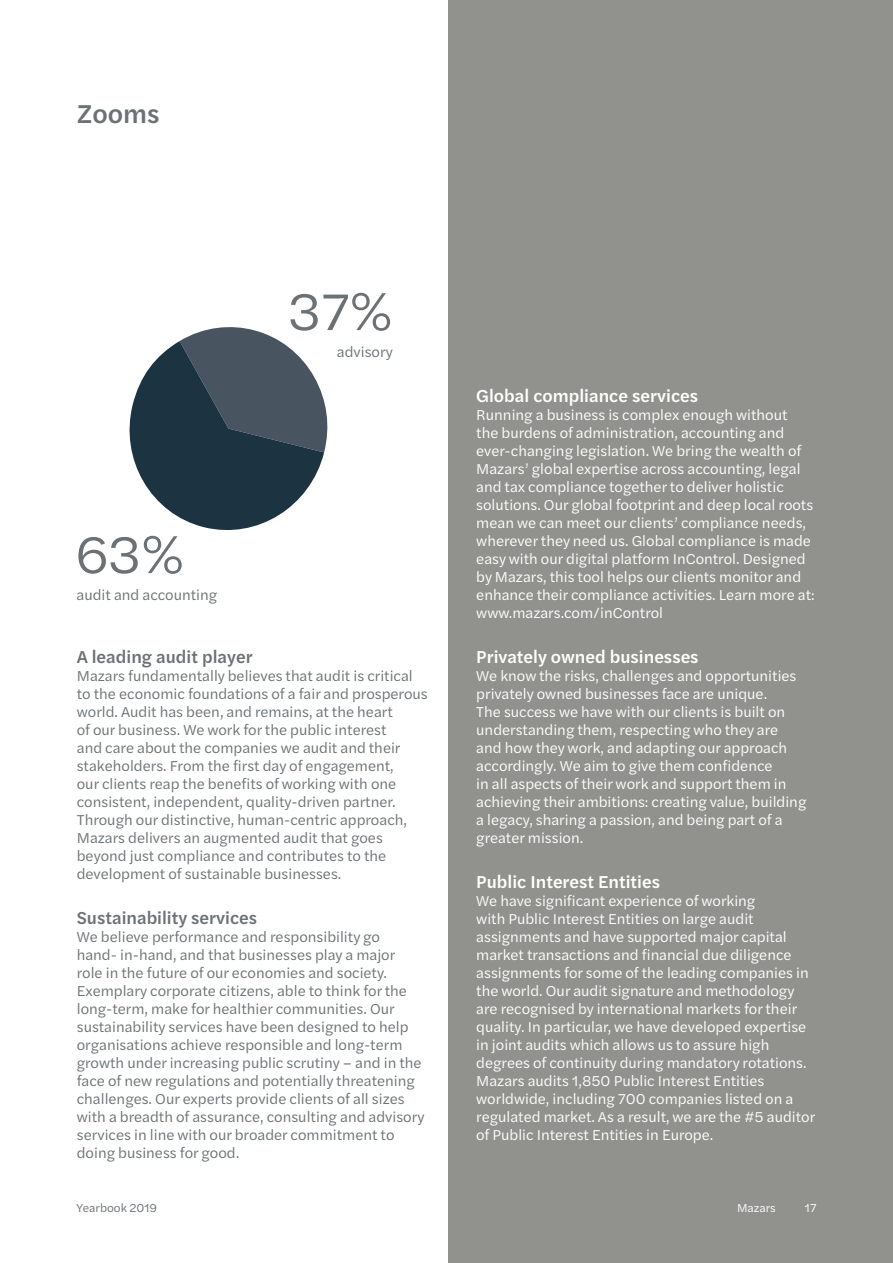
<style>
.page{position:relative;width:893px;height:1263px;background:#fff}
.page>*{position:absolute;margin:0;border:0;box-sizing:border-box;transform-origin:0 0}
.t1{font:54px "Halyard Text";color:#6c7175}
.t2{font:500 27px "Halyard Text";color:#6c7175}
.t3{font:500 18px "Halyard Text";color:#fff}
.t4{font:500 18px "Halyard Text";color:#6c7175}
.t5{font:15px/18px "Halyard Text";color:#fff}
.t6{font:15px/18px "Halyard Text";color:#6c7175}
.t7{font:12px "Halyard Text";color:#6c7175}
.t8{font:12px "Halyard Text";color:#fff}
</style>
<div class="page">
<div style="left:448px;top:0;width:445px;height:1263px;background:#91928d"></div>
<svg style="left:129px;top:327px;width:199px;height:204px"></svg>
<h2 class="t2" style="left:77px;top:94px;width:84px">Zooms</h2>
<h1 class="t1" style="left:77px;top:516px;width:109px">63%</h1>
<p class="t6" style="left:77px;top:585px;width:142px">audit and accounting</p>
<h1 class="t1" style="left:288px;top:273px;width:107px">37%</h1>
<p class="t6" style="left:337px;top:342px;width:58px">advisory</p>
<p class="t4" style="left:77px;top:644px;width:177px">A leading audit player</p>
<p class="t6" style="left:77px;top:666px;width:352px">Mazars fundamentally believes that audit is critical to the economic foundations of a fair and prosperous world. Audit has been, and remains, at the heart<br>of our business. We work for the public interest<br>and care about the companies we audit and their stakeholders. From the first day of engagement,<br>our clients reap the benefits of working with one consistent, independent, quality-driven partner.<br>Through our distinctive, human-centric approach, Mazars delivers an augmented audit that goes beyond just compliance and contributes to the development of sustainable businesses.</p>
<p class="t4" style="left:77px;top:905px;width:182px">Sustainability services</p>
<p class="t6" style="left:77px;top:927px;width:349px">We believe performance and responsibility go<br>hand- in-hand, and that businesses play a major role in the future of our economies and society.<br>Exemplary corporate citizens, able to think for the long-term, make for healthier communities. Our sustainability services have been designed to help organisations achieve responsible and long-term growth under increasing public scrutiny – and in the face of new regulations and potentially threatening challenges. Our experts provide clients of all sizes with a breadth of assurance, consulting and advisory services in line with our broader commitment to doing business for good.</p>
<p class="t3" style="left:476px;top:383px;width:223px">Global compliance services</p>
<p class="t5" style="left:476px;top:405px;width:340px">Running a business is complex enough without<br>the burdens of administration, accounting and ever-changing legislation. We bring the wealth of Mazars’ global expertise across accounting, legal and tax compliance together to deliver holistic solutions. Our global footprint and deep local roots mean we can meet our clients’ compliance needs, wherever they need us. Global compliance is made easy with our digital platform InControl. Designed by Mazars, this tool helps our clients monitor and enhance their compliance activities. Learn more at: www.mazars.com/inControl</p>
<p class="t3" style="left:476px;top:644px;width:224px">Privately owned businesses</p>
<p class="t5" style="left:476px;top:666px;width:332px">We know the risks, challenges and opportunities privately owned businesses face are unique.<br>The success we have with our clients is built on understanding them, respecting who they are and how they work, and adapting our approach accordingly. We aim to give them confidence<br>in all aspects of their work and support them in achieving their ambitions: creating value, building a legacy, sharing a passion, and being part of a greater mission.</p>
<p class="t3" style="left:476px;top:869px;width:185px">Public Interest Entities</p>
<p class="t5" style="left:476px;top:891px;width:341px">We have significant experience of working<br>with Public Interest Entities on large audit assignments and have supported major capital market transactions and financial due diligence assignments for some of the leading companies in the world. Our audit signature and methodology are recognised by international markets for their quality. In particular, we have developed expertise in joint audits which allows us to assure high degrees of continuity during mandatory rotations.<br>Mazars audits 1,850 Public Interest Entities worldwide, including 700 companies listed on a regulated market. As a result, we are the #5 auditor of Public Interest Entities in Europe.</p>
<p class="t7" style="left:77px;top:1199px;width:82px">Yearbook 2019</p>
<p class="t8" style="left:737px;top:1199px;width:40px">Mazars</p>
<p class="t8" style="left:805px;top:1199px;width:13px">17</p>
</div>
